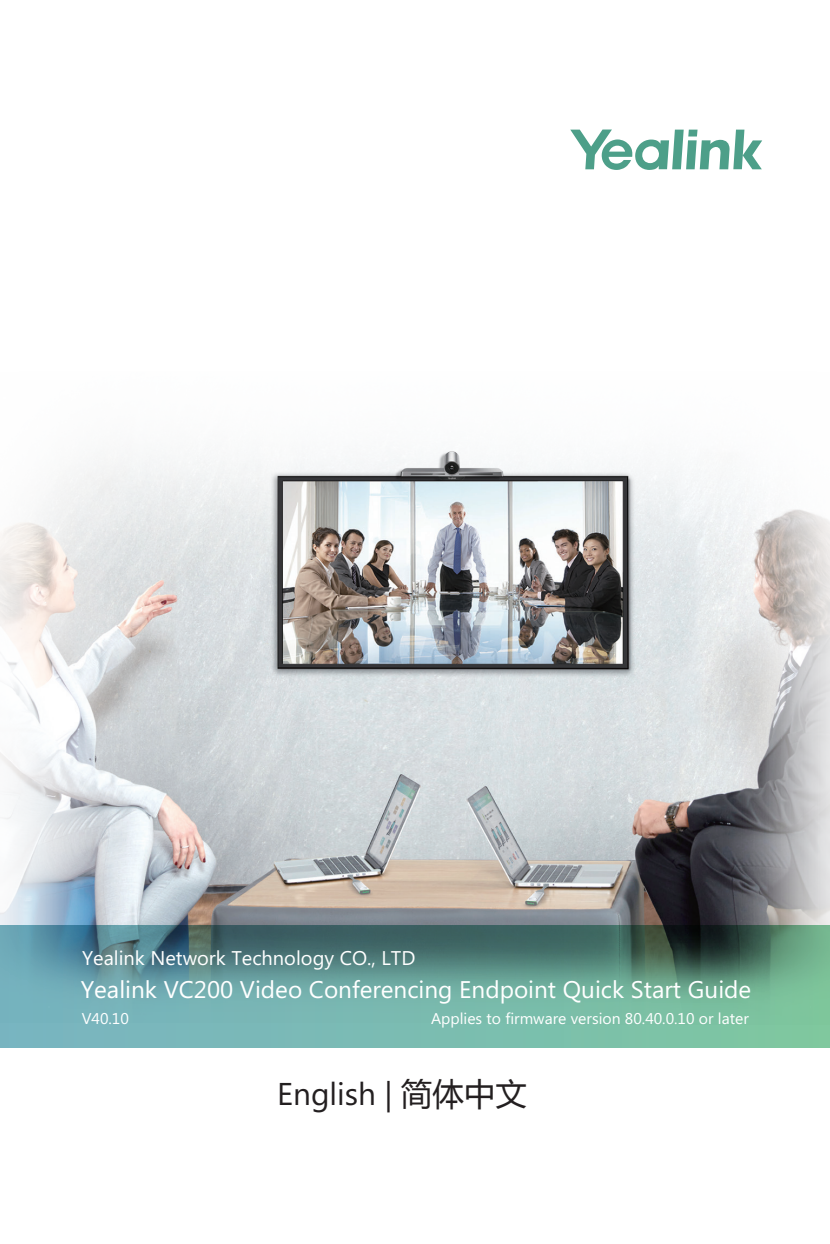
<style>
.page{position:relative;width:830px;height:1244px;background:#fff}
.page>*{position:absolute;margin:0;border:0;box-sizing:border-box;transform-origin:0 0}
.t1{font:31.5px "Microsoft Phags Pa";color:#231f20}
.t2{font:24.07px "Microsoft Phags Pa";color:#fff}
.t3{font:19.8px "Microsoft Phags Pa";color:#fff}
.t4{font:15.53px "Microsoft Phags Pa";color:#fff}
.s1{font-family:"Microsoft Ya Hei"}
</style>
<div class="page">
<img style="left:0;top:451px;width:829px;height:474px">
<svg style="left:0;top:925px;width:829px;height:123px;background:#659c94"></svg>
<svg style="left:570px;top:130px;width:191px;height:40px"></svg>
<p class="t3" style="left:82px;top:944px;width:334px">Yealink Network Technology CO., LTD</p>
<p class="t2" style="left:81px;top:973px;width:671px">Yealink VC200 Video Conferencing Endpoint Quick Start Guide</p>
<p class="t4" style="left:82px;top:1007px;width:49px">V40.10</p>
<p class="t4" style="left:431px;top:1007px;width:319px">Applies to firmware version 80.40.0.10 or later</p>
<h1 class="t1" style="left:277px;top:1071px;width:251px">English | <span class="s1">简体中文</span></h1>
</div>
